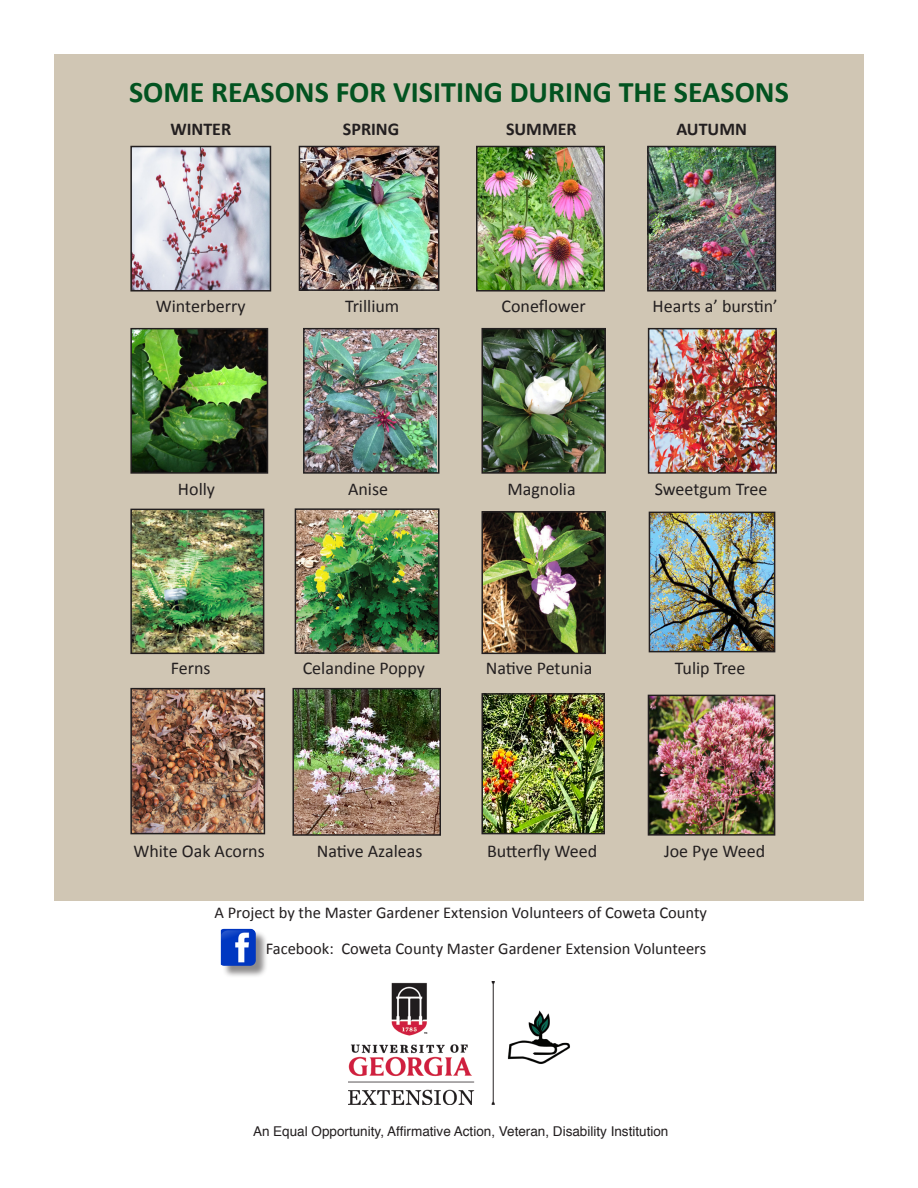
<style>
.page{position:relative;width:918px;height:1188px;background:#fff}
.page>*{position:absolute;margin:0;border:0;box-sizing:border-box;transform-origin:0 0}
.t1{font:700 30px "Calibri";color:#025320}
.t2{font:18px "Calibri";color:#231f20}
.t3{font:700 18px "Calibri";color:#231f20}
.t4{font:16.5px "Calibri";color:#231f20}
.t5{font:13.5px "Helvetica";color:#231f20}
</style>
<div class="page">
<div style="left:54px;top:54px;width:810px;height:847px;background:#d0c6b4"></div>
<img style="left:133px;top:149px;width:135px;height:140px">
<div style="left:130px;top:146px;width:141px;height:146px;border:2px solid #231f20"></div>
<img style="left:302px;top:149px;width:135px;height:139px">
<div style="left:299px;top:146px;width:141px;height:145px;border:2px solid #231f20"></div>
<img style="left:479px;top:149px;width:123px;height:140px">
<div style="left:476px;top:146px;width:129px;height:146px;border:2px solid #231f20"></div>
<img style="left:650px;top:149px;width:123px;height:140px">
<div style="left:647px;top:146px;width:129px;height:146px;border:2px solid #231f20"></div>
<img style="left:133px;top:331px;width:132px;height:140px">
<div style="left:130px;top:328px;width:138px;height:146px;border:2px solid #231f20"></div>
<img style="left:306px;top:331px;width:131px;height:140px">
<div style="left:303px;top:328px;width:137px;height:146px;border:2px solid #231f20"></div>
<img style="left:484px;top:331px;width:119px;height:140px">
<div style="left:481px;top:328px;width:125px;height:146px;border:2px solid #231f20"></div>
<img style="left:651px;top:331px;width:123px;height:140px">
<div style="left:648px;top:328px;width:129px;height:146px;border:2px solid #231f20"></div>
<img style="left:133px;top:512px;width:128px;height:139px">
<div style="left:130px;top:509px;width:134px;height:145px;border:2px solid #231f20"></div>
<img style="left:298px;top:511px;width:139px;height:140px">
<div style="left:295px;top:508px;width:145px;height:146px;border:2px solid #231f20"></div>
<img style="left:484px;top:514px;width:119px;height:137px">
<div style="left:481px;top:511px;width:125px;height:143px;border:2px solid #231f20"></div>
<img style="left:652px;top:515px;width:120px;height:134px">
<div style="left:649px;top:512px;width:126px;height:140px;border:2px solid #231f20"></div>
<img style="left:651px;top:698px;width:121px;height:135px">
<div style="left:648px;top:695px;width:127px;height:141px;border:2px solid #231f20"></div>
<img style="left:484px;top:696px;width:118px;height:135px">
<div style="left:481px;top:693px;width:124px;height:141px;border:2px solid #231f20"></div>
<img style="left:133px;top:691px;width:129px;height:140px">
<div style="left:130px;top:688px;width:135px;height:146px;border:2px solid #231f20"></div>
<img style="left:295px;top:691px;width:143px;height:142px">
<div style="left:292px;top:688px;width:149px;height:148px;border:2px solid #231f20"></div>
<img style="left:349px;top:981px;width:221px;height:123px">
<div style="left:222px;top:930px;width:47px;height:49px;background:#231f20;opacity:.51"></div>
<img style="left:221px;top:929px;width:35px;height:37px">
<p class="t1" style="left:129px;top:70px;width:661px">SOME REASONS FOR VISITING DURING THE SEASONS</p>
<p class="t3" style="left:170px;top:116px;width:62px">WINTER</p>
<p class="t3" style="left:343px;top:116px;width:58px">SPRING</p>
<p class="t3" style="left:506px;top:116px;width:72px">SUMMER</p>
<p class="t3" style="left:676px;top:116px;width:72px">AUTUMN</p>
<p class="t2" style="left:156px;top:295px;width:91px">Winterberry</p>
<p class="t2" style="left:345px;top:295px;width:56px">Trillium</p>
<p class="t2" style="left:502px;top:295px;width:86px">Coneflower</p>
<p class="t2" style="left:653px;top:295px;width:127px">Hearts a’ burstin’</p>
<p class="t2" style="left:178px;top:478px;width:39px">Holly</p>
<p class="t2" style="left:348px;top:478px;width:41px">Anise</p>
<p class="t2" style="left:507px;top:478px;width:70px">Magnolia</p>
<p class="t2" style="left:655px;top:478px;width:114px">Sweetgum Tree</p>
<p class="t2" style="left:171px;top:657px;width:41px">Ferns</p>
<p class="t2" style="left:303px;top:657px;width:124px">Celandine Poppy</p>
<p class="t2" style="left:486px;top:657px;width:108px">Native Petunia</p>
<p class="t2" style="left:675px;top:657px;width:72px">Tulip Tree</p>
<p class="t2" style="left:133px;top:840px;width:133px">White Oak Acorns</p>
<p class="t2" style="left:317px;top:840px;width:107px">Native Azaleas</p>
<p class="t2" style="left:487px;top:840px;width:112px">Butterfly Weed</p>
<p class="t2" style="left:664px;top:840px;width:103px">Joe Pye Weed</p>
<p class="t4" style="left:214px;top:903px;width:494px">A Project by the Master Gardener Extension Volunteers of Coweta County</p>
<p class="t4" style="left:266px;top:938px;width:442px">Facebook: Coweta County Master Gardener Extension Volunteers</p>
<p class="t5" style="left:253px;top:1121px;width:417px">An Equal Opportunity, Affirmative Action, Veteran, Disability Institution</p>
</div>
